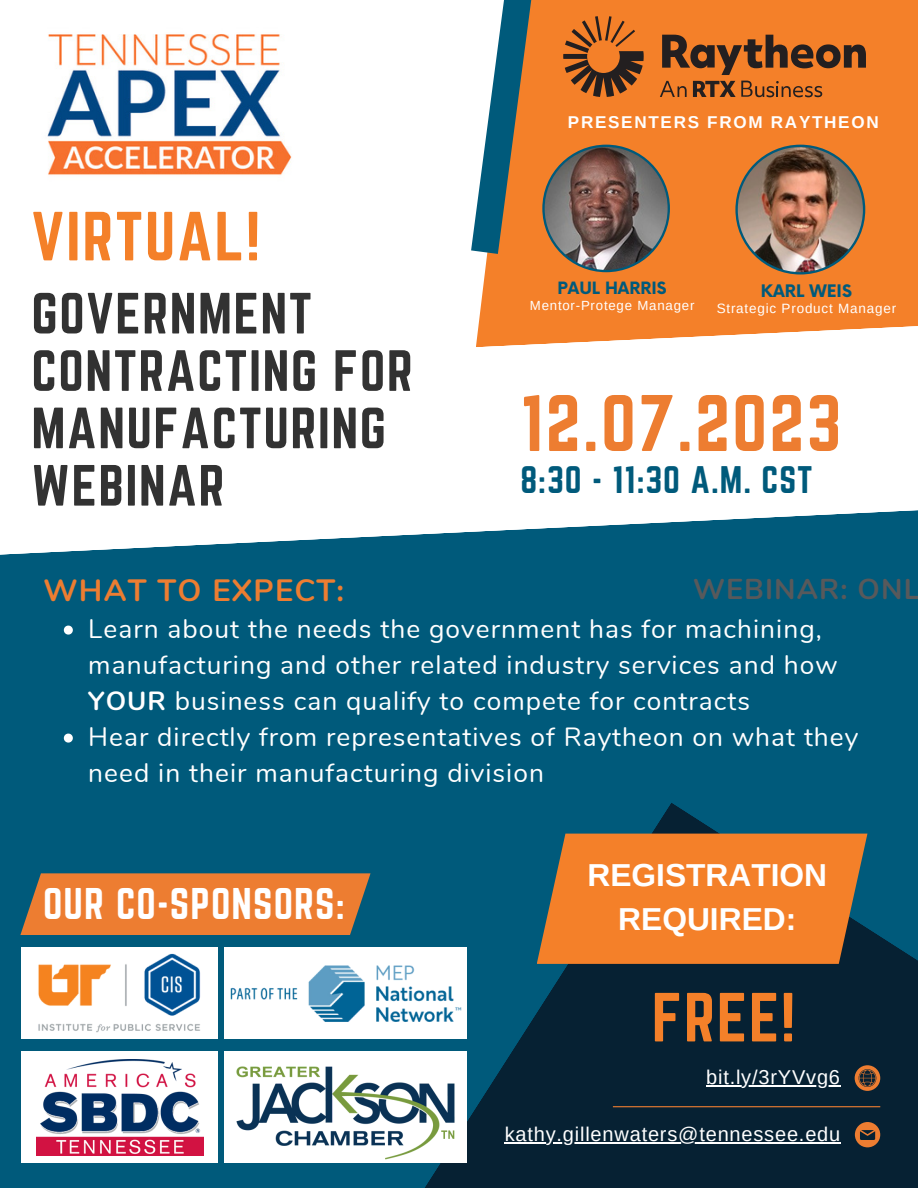
<style>
.page{position:relative;width:918px;height:1188px;background:#fff}
.page>*{position:absolute;margin:0;border:0;box-sizing:border-box;transform-origin:0 0}
.t1{font:70.05px "Norwester";letter-spacing:.03em;color:#ed7d31}
.t2{font:60.75px "Norwester";letter-spacing:.03em;color:#f48029}
.t3{font:50.85px/57.3px "Norwester";letter-spacing:.03em;color:#323232}
.t4{font:38.85px "Norwester";letter-spacing:.03em;color:#fff}
.t5{font:33.6px "Norwester";letter-spacing:.03em;color:#005a7b}
.t6{font:700 31.8px "Arimo";color:#fff}
.t7{font:700 30.75px "Nunito";letter-spacing:.04em;color:#ed7d31}
.t8{font:700 28.65px "Nunito";letter-spacing:.04em;color:#58595b}
.t9{font:26.25px/36px "Nunito";letter-spacing:.04em;color:#fff}
.t10{font:19.95px "Arimo";letter-spacing:.04em;color:#fff}
.t11{font:700 17.1px "Arimo";letter-spacing:.1em;color:#fff}
.t12{font:700 16.8px "Now";color:#005a7b}
.t13{font:700 16.5px "Now";color:#005a7b}
.t14{font:13.5px "Arimo";letter-spacing:.06em;color:#fff}
.t15{font:13.2px "Arimo";letter-spacing:.06em;color:#fff}
.s1{font-weight:700}
</style>
<div class="page">
<svg style="left:476px;top:0;width:442px;height:347px;background:#f58e41"></svg>
<div style="left:0;top:510px;width:918px;height:678px;background:#005a7b"></div>
<svg style="left:348px;top:802px;width:570px;height:386px;background:#05374e"></svg>
<hr style="left:613px;top:1106px;width:267px;height:1px;background:#ed7d31">
<div style="left:21px;top:948px;width:197px;height:91px;background:#fff"></div>
<img style="left:38px;top:953px;width:163px;height:80px">
<div style="left:21px;top:1052px;width:197px;height:111px;background:#fff"></div>
<img style="left:37px;top:1059px;width:166px;height:96px">
<svg style="left:20px;top:873px;width:351px;height:62px;background:#dd7a35"></svg>
<div style="left:224px;top:948px;width:242px;height:91px;background:#fff"></div>
<img style="left:230px;top:965px;width:232px;height:57px">
<svg style="left:855px;top:1122px;width:25px;height:25px"></svg>
<hr style="left:505px;top:1142px;width:336px;height:1px;background:#fff">
<div style="left:855px;top:1065px;width:25px;height:26px;background:#ed7d31;border-radius:50%"></div>
<svg style="left:857px;top:1069px;width:19px;height:18px"></svg>
<img style="left:47px;top:34px;width:245px;height:141px">
<svg style="left:471px;top:0;width:395px;height:282px;background:#bd7844"></svg>
<div style="left:224px;top:1052px;width:242px;height:111px;background:#fff"></div>
<img style="left:236px;top:1066px;width:219px;height:94px">
<hr style="left:706px;top:1085px;width:135px;height:2px;background:#fff">
<svg style="left:64px;top:626px;width:9px;height:9px"></svg>
<svg style="left:64px;top:734px;width:9px;height:9px"></svg>
<svg style="left:537px;top:834px;width:330px;height:130px;background:#de7b2e"></svg>
<p class="t2" style="left:31px;top:200px;width:230px">VIRTUAL!</p>
<p class="t3" style="left:31px;top:284px;width:383px">GOVERNMENT<br>CONTRACTING FOR<br>MANUFACTURING<br>WEBINAR</p>
<p class="t11" style="left:568px;top:113px;width:312px">PRESENTERS FROM RAYTHEON</p>
<p class="t13" style="left:558px;top:279px;width:111px">PAUL HARRIS</p>
<p class="t15" style="left:530px;top:298px;width:166px">Mentor-Protege Manager</p>
<p class="t12" style="left:761px;top:282px;width:93px">KARL WEIS</p>
<p class="t14" style="left:717px;top:301px;width:181px">Strategic Product Manager</p>
<p class="t1" style="left:520px;top:381px;width:322px">12.07.2023</p>
<p class="t5" style="left:520px;top:459px;width:294px">8:30 - 11:30 A.M. CST</p>
<p class="t7" style="left:44px;top:570px;width:302px">WHAT TO EXPECT:</p>
<p class="t8" style="left:693px;top:570px;width:228px">WEBINAR: ONL</p>
<p class="t9" style="left:88px;top:611px;width:751px">Learn about the needs the government has for machining, manufacturing and other related industry services and how<br><span class="s1">YOUR</span> business can qualify to compete for contracts</p>
<p class="t9" style="left:88px;top:719px;width:772px">Hear directly from representatives of Raytheon on what they need in their manufacturing division</p>
<p class="t4" style="left:43px;top:881px;width:303px">OUR CO-SPONSORS:</p>
<p class="t6" style="left:587px;top:857px;width:241px">REGISTRATION</p>
<p class="t6" style="left:618px;top:901px;width:180px">REQUIRED:</p>
<p class="t2" style="left:652px;top:981px;width:145px">FREE!</p>
<p class="t10" style="left:706px;top:1066px;width:135px">bit.ly/3rYVvg6</p>
<p class="t10" style="left:505px;top:1123px;width:337px">kathy.gillenwaters@tennessee.edu</p>
</div>
